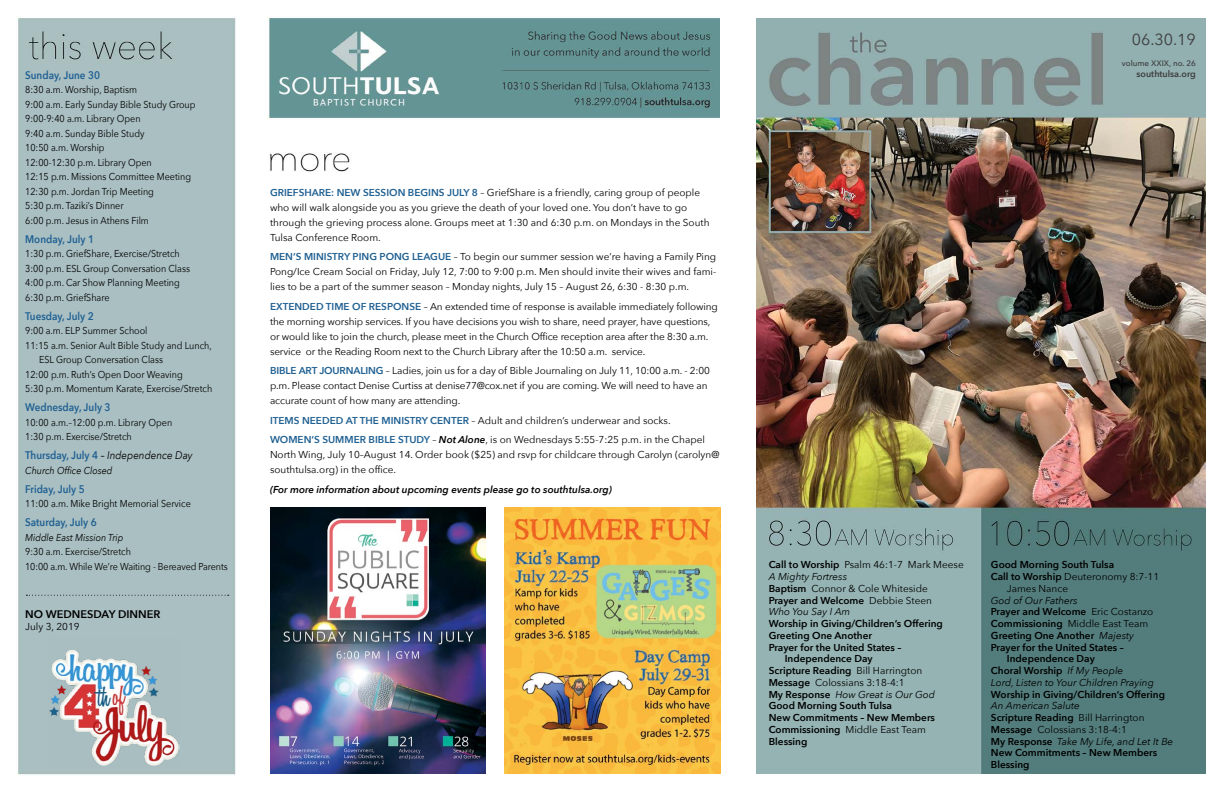
<style>
.page{position:relative;width:1224px;height:792px;background:#fff}
.page>*{position:absolute;margin:0;border:0;box-sizing:border-box;transform-origin:0 0}
.t1{font:16px "Avenir Next";color:#3d3c3e}
.t2{font:600 11px "Avenir Next";color:#1f6092;scale:.9 1}
.t3{font:italic 11px "Avenir Next";color:#000;scale:.9 1}
.t4{font:600 11px "Avenir Next";color:#000}
.t5{font:10px/15px "Avenir Next";color:#000}
.t6{font:10px/14.5px "Avenir Next";color:#000;scale:.9 1}
.t7{font:600 10px/11.7px "Avenir Next";color:#000}
.t8{font:italic 10px "Avenir Next";color:#000}
.t9{font:italic 600 10px "Avenir Next";color:#000}
.t10{font:italic 10px "Avenir Next";color:#000;scale:.9 1}
.t11{font:600 9px "Avenir Next";color:#3d3c3e}
.t12{font:500 8px "Avenir Next";color:#3d3c3e}
.s1{font-weight:600;font-style:normal;color:#1f6092}
.s2{font-weight:600;color:#1f6092}
.s3{font-weight:600;font-style:italic}
.s4{font-weight:600}
.s5{font-style:italic}
.s6{font-weight:400}
.s7{font-weight:600;font-style:normal}
.s8{font-weight:400;font-style:italic}
</style>
<div class="page">
<img style="left:756px;top:18px;width:450px;height:756px">
<img style="left:17px;top:17px;width:703px;height:758px">
<svg style="left:26px;top:595px;width:203px;height:1px"></svg>
<img style="left:504px;top:508px;width:216px;height:266px">
<img style="left:270px;top:508px;width:216px;height:266px">
<img style="left:48px;top:637px;width:131px;height:130px">
<p class="t2" style="left:25px;top:65px;width:85px">Sunday, June 30</p>
<p class="t6" style="left:25px;top:82px;width:191px">8:30 a.m. Worship, Baptism<br>9:00 a.m. Early Sunday Bible Study Group<br>9:00-9:40 a.m. Library Open<br>9:40 a.m. Sunday Bible Study<br>10:50 a.m. Worship<br>12:00-12:30 p.m. Library Open<br>12:15 p.m. Missions Committee Meeting<br>12:30 p.m. Jordan Trip Meeting<br>5:30 p.m. Taziki’s Dinner<br>6:00 p.m. Jesus in Athens Film</p>
<p class="t2" style="left:25px;top:229px;width:78px">Monday, July 1</p>
<p class="t6" style="left:25px;top:246px;width:185px">1:30 p.m. GriefShare, Exercise/Stretch 3:00 p.m. ESL Group Conversation Class 4:00 p.m. Car Show Planning Meeting 6:30 p.m. GriefShare</p>
<p class="t2" style="left:25px;top:306px;width:78px">Tuesday, July 2</p>
<p class="t6" style="left:25px;top:323px;width:137px">9:00 a.m. ELP Summer School</p>
<p class="t6" style="left:25px;top:337px;width:209px">11:15 a.m. Senior Ault Bible Study and Lunch,</p>
<p class="t6" style="left:39px;top:352px;width:139px">ESL Group Conversation Class</p>
<p class="t6" style="left:25px;top:366px;width:177px">12:00 p.m. Ruth’s Open Door Weaving</p>
<p class="t6" style="left:25px;top:381px;width:209px">5:30 p.m. Momentum Karate, Exercise/Stretch</p>
<p class="t2" style="left:25px;top:398px;width:96px">Wednesday, July 3</p>
<p class="t6" style="left:25px;top:414px;width:165px">10:00 a.m.–12:00 p.m. Library Open<br>1:30 p.m. Exercise/Stretch</p>
<p class="t3" style="left:25px;top:446px;width:188px"><span class="s1">Thursday, July 4</span> – Independence Day</p>
<p class="t10" style="left:25px;top:462px;width:99px">Church Office Closed</p>
<p class="t2" style="left:25px;top:479px;width:68px">Friday, July 5</p>
<p class="t6" style="left:25px;top:496px;width:186px">11:00 a.m. Mike Bright Memorial Service</p>
<p class="t2" style="left:25px;top:513px;width:81px">Saturday, July 6</p>
<p class="t10" style="left:25px;top:529px;width:111px">Middle East Mission Trip</p>
<p class="t6" style="left:25px;top:544px;width:227px">9:30 a.m. Exercise/Stretch<br>10:00 a.m. While We’re Waiting - Bereaved Parents</p>
<p class="t4" style="left:25px;top:604px;width:137px">NO WEDNESDAY DINNER</p>
<p class="t5" style="left:25px;top:618px;width:56px">July 3, 2019</p>
<p class="t5" style="left:270px;top:184px;width:441px"><span class="s2">GRIEFSHARE: NEW SESSION BEGINS JULY 8</span> – GriefShare is a friendly, caring group of people who will walk alongside you as you grieve the death of your loved one. You don’t have to go through the grieving process alone. Groups meet at 1:30 and 6:30 p.m. on Mondays in the South Tulsa Conference Room.</p>
<p class="t5" style="left:270px;top:249px;width:448px;text-align:justify"><span class="s2">MEN’S MINISTRY PING PONG LEAGUE</span> – To begin our summer session we’re having a Family Ping Pong/Ice Cream Social on Friday, July 12, 7:00 to 9:00 p.m. Men should invite their wives and fami&shy;lies to be a part of the summer season – Monday nights, July 15 – August 26, 6:30 - 8:30 p.m.</p>
<p class="t5" style="left:270px;top:298px;width:449px"><span class="s2">EXTENDED TIME OF RESPONSE</span> – An extended time of response is available immediately following the morning worship services. If you have decisions you wish to share, need prayer, have questions, or would like to join the church, please meet in the Church Office reception area after the 8:30 a.m. service or the Reading Room next to the Church Library after the 10:50 a.m. service.</p>
<p class="t5" style="left:270px;top:363px;width:441px"><span class="s2">BIBLE ART JOURNALING</span> – Ladies, join us for a day of Bible Journaling on July 11, 10:00 a.m. - 2:00 p.m. Please contact Denise Curtiss at denise77@cox.net if you are coming. We will need to have an accurate count of how many are attending.</p>
<p class="t5" style="left:270px;top:410px;width:436px;line-height:19.5px"><span class="s2">ITEMS NEEDED AT THE MINISTRY CENTER</span> – Adult and children’s underwear and socks.<br><span class="s2">WOMEN’S SUMMER BIBLE STUDY</span> – <span class="s3">Not Alone</span>, is on Wednesdays 5:55-7:25 p.m. in the Chapel</p>
<p class="t5" style="left:270px;top:447px;width:451px">North Wing, July 10–August 14. Order book ($25) and rsvp for childcare through Carolyn (carolyn@ southtulsa.org) in the office.</p>
<p class="t9" style="left:270px;top:481px;width:343px">(For more information about upcoming events please go to southtulsa.org)</p>
<h1 class="t1" style="left:1132px;top:26px;width:65px">06.30.19</h1>
<p class="t12" style="left:1122px;top:57px;width:76px">volume XXIX, no. 26</p>
<p class="t11" style="left:1137px;top:66px;width:61px">southtulsa.org</p>
<p class="t5" style="left:769px;top:558px;width:196px;line-height:11.8px"><span class="s4">Call to Worship</span> Psalm 46:1-7 Mark Meese<br><span class="s5">A Mighty Fortress<br></span><span class="s4">Baptism</span> Connor &amp; Cole Whiteside<br><span class="s4">Prayer and Welcome</span> Debbie Steen<br><span class="s5">Who You Say I Am</span></p>
<p class="t7" style="left:769px;top:617px;width:176px">Worship in Giving/Children’s Offering</p>
<p class="t7" style="left:769px;top:629px;width:105px">Greeting One Another</p>
<p class="t7" style="left:769px;top:641px;width:134px">Prayer for the United States –</p>
<p class="t7" style="left:785px;top:653px;width:89px">Independence Day</p>
<p class="t7" style="left:769px;top:664px;width:155px">Scripture Reading <span class="s6">Bill Harrington</span></p>
<p class="t5" style="left:769px;top:674px;width:137px"><span class="s4">Message</span> Colossians 3:18-4:1</p>
<p class="t8" style="left:769px;top:686px;width:168px"><span class="s7">My Response</span> How Great is Our God</p>
<p class="t7" style="left:769px;top:700px;width:125px">Good Morning South Tulsa</p>
<p class="t7" style="left:769px;top:711px;width:168px">New Commitments – New Members</p>
<p class="t5" style="left:769px;top:721px;width:159px"><span class="s4">Commissioning</span> Middle East Team</p>
<p class="t7" style="left:769px;top:735px;width:40px">Blessing</p>
<p class="t7" style="left:991px;top:559px;width:125px">Good Morning South Tulsa</p>
<p class="t5" style="left:991px;top:569px;width:170px"><span class="s4">Call to Worship</span> Deuteronomy 8:7-11</p>
<p class="t5" style="left:1007px;top:580px;width:63px">James Nance</p>
<p class="t8" style="left:991px;top:592px;width:88px">God of Our Fathers</p>
<p class="t7" style="left:991px;top:606px;width:164px">Prayer and Welcome <span class="s6">Eric Costanzo</span></p>
<p class="t5" style="left:991px;top:616px;width:159px"><span class="s4">Commissioning</span> Middle East Team</p>
<p class="t7" style="left:991px;top:629px;width:145px">Greeting One Another <span class="s8">Majesty</span></p>
<p class="t7" style="left:991px;top:641px;width:134px">Prayer for the United States –</p>
<p class="t7" style="left:1007px;top:653px;width:89px">Independence Day</p>
<p class="t7" style="left:991px;top:664px;width:134px">Choral Worship <span class="s8">If My People</span></p>
<p class="t8" style="left:991px;top:674px;width:165px">Lord, Listen to Your Children Praying</p>
<p class="t7" style="left:991px;top:688px;width:176px">Worship in Giving/Children’s Offering</p>
<p class="t7" style="left:991px;top:700px;width:184px"><span class="s8">An American Salute<br></span>Scripture Reading <span class="s6">Bill Harrington<br></span>Message <span class="s6">Colossians 3:18-4:1<br></span>My Response <span class="s8">Take My Life, and Let It Be<br></span>New Commitments – New Members<br>Blessing</p>
</div>
